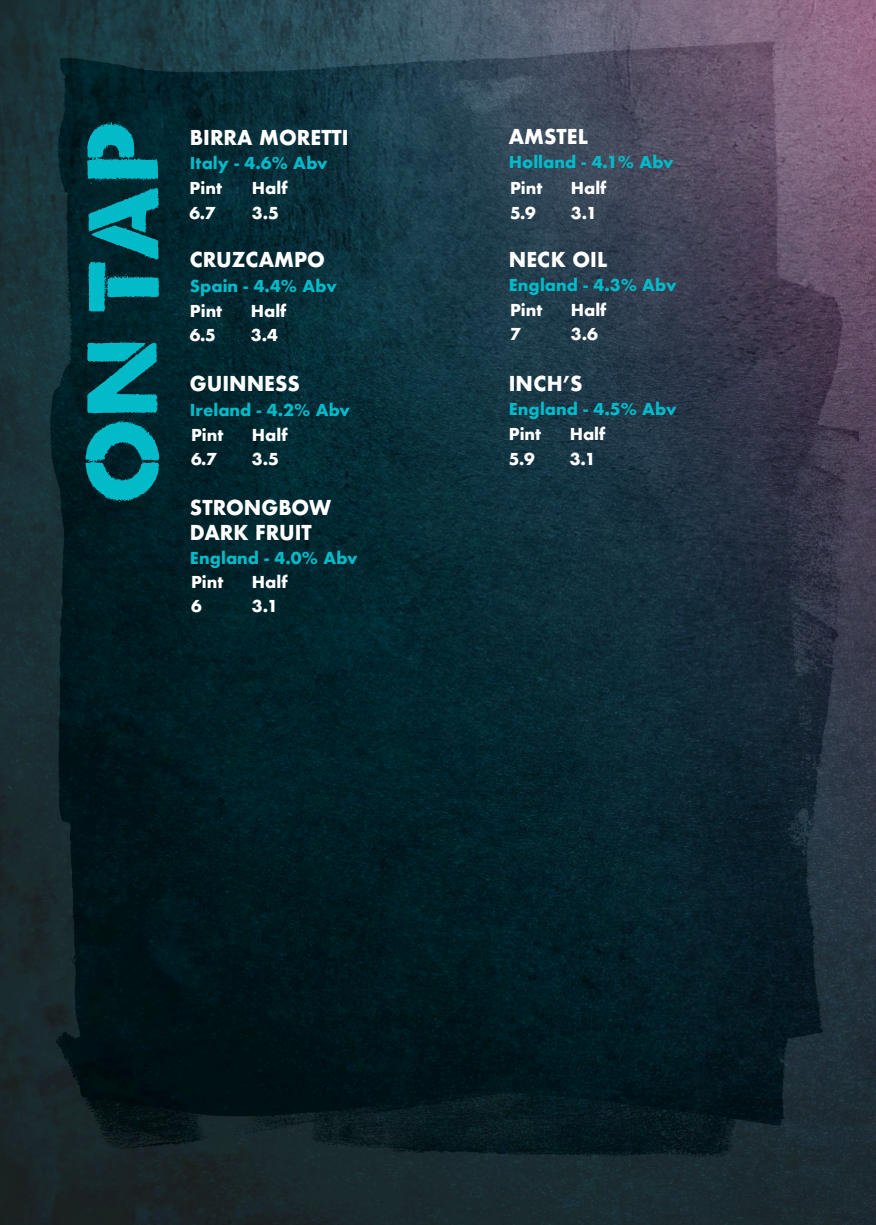
<style>
.page{position:relative;width:876px;height:1225px;background:#fff}
.page>*{position:absolute;margin:0;border:0;box-sizing:border-box;transform-origin:0 0}
.t1{font:100px "Boom Stencil Distress";color:#03bac9}
.t2{font:700 20px "Futura";color:#fff;scale:.96 1}
.t3{font:700 16px "Futura";color:#03bac9}
.t4{font:700 16px "Futura";color:#fff}
</style>
<div class="page">
<img style="left:0;top:0;width:876px;height:1225px">
<p class="t1" style="left:63px;top:506px;width:388px;rotate:-90deg">ON TAP</p>
<p class="t2" style="left:190px;top:123px;width:167px">BIRRA MORETTI</p>
<p class="t2" style="left:190px;top:493px;width:149px">STRONGBOW</p>
<p class="t2" style="left:190px;top:518px;width:129px">DARK FRUIT</p>
<p class="t2" style="left:509px;top:122px;width:84px">AMSTEL</p>
<p class="t3" style="left:509px;top:151px;width:166px">Holland - 4.1% Abv</p>
<p class="t3" style="left:190px;top:152px;width:139px">Italy - 4.6% Abv</p>
<p class="t4" style="left:252px;top:176px;width:37px">Half</p>
<p class="t4" style="left:252px;top:201px;width:29px">3.5</p>
<p class="t4" style="left:571px;top:176px;width:37px">Half</p>
<p class="t4" style="left:571px;top:201px;width:28px">3.1</p>
<p class="t4" style="left:190px;top:176px;width:34px">Pint</p>
<p class="t4" style="left:190px;top:201px;width:27px">6.7</p>
<p class="t4" style="left:510px;top:176px;width:34px">Pint</p>
<p class="t4" style="left:510px;top:201px;width:27px">5.9</p>
<p class="t2" style="left:190px;top:245px;width:142px">CRUZCAMPO</p>
<p class="t2" style="left:509px;top:245px;width:104px">NECK OIL</p>
<p class="t3" style="left:190px;top:274px;width:148px">Spain - 4.4% Abv</p>
<p class="t3" style="left:509px;top:273px;width:169px">England - 4.3% Abv</p>
<p class="t4" style="left:571px;top:298px;width:37px">Half</p>
<p class="t4" style="left:571px;top:323px;width:29px">3.6</p>
<p class="t4" style="left:510px;top:298px;width:34px">Pint</p>
<p class="t4" style="left:510px;top:323px;width:12px">7</p>
<p class="t4" style="left:251px;top:299px;width:37px">Half</p>
<p class="t4" style="left:251px;top:323px;width:29px">3.4</p>
<p class="t4" style="left:190px;top:299px;width:34px">Pint</p>
<p class="t4" style="left:190px;top:323px;width:27px">6.5</p>
<p class="t2" style="left:190px;top:369px;width:116px">GUINNESS</p>
<p class="t2" style="left:509px;top:369px;width:78px">INCH’S</p>
<p class="t3" style="left:509px;top:398px;width:169px">England - 4.5% Abv</p>
<p class="t3" style="left:190px;top:399px;width:162px">Ireland - 4.2% Abv</p>
<p class="t4" style="left:570px;top:423px;width:37px">Half</p>
<p class="t4" style="left:570px;top:447px;width:28px">3.1</p>
<p class="t4" style="left:252px;top:423px;width:37px">Half</p>
<p class="t4" style="left:252px;top:448px;width:29px">3.5</p>
<p class="t4" style="left:509px;top:423px;width:34px">Pint</p>
<p class="t4" style="left:509px;top:447px;width:27px">5.9</p>
<p class="t4" style="left:191px;top:423px;width:34px">Pint</p>
<p class="t4" style="left:191px;top:448px;width:27px">6.7</p>
<p class="t3" style="left:190px;top:546px;width:169px">England - 4.0% Abv</p>
<p class="t4" style="left:191px;top:570px;width:34px">Pint</p>
<p class="t4" style="left:191px;top:594px;width:12px">6</p>
<p class="t4" style="left:252px;top:570px;width:37px">Half</p>
<p class="t4" style="left:252px;top:594px;width:28px">3.1</p>
</div>
